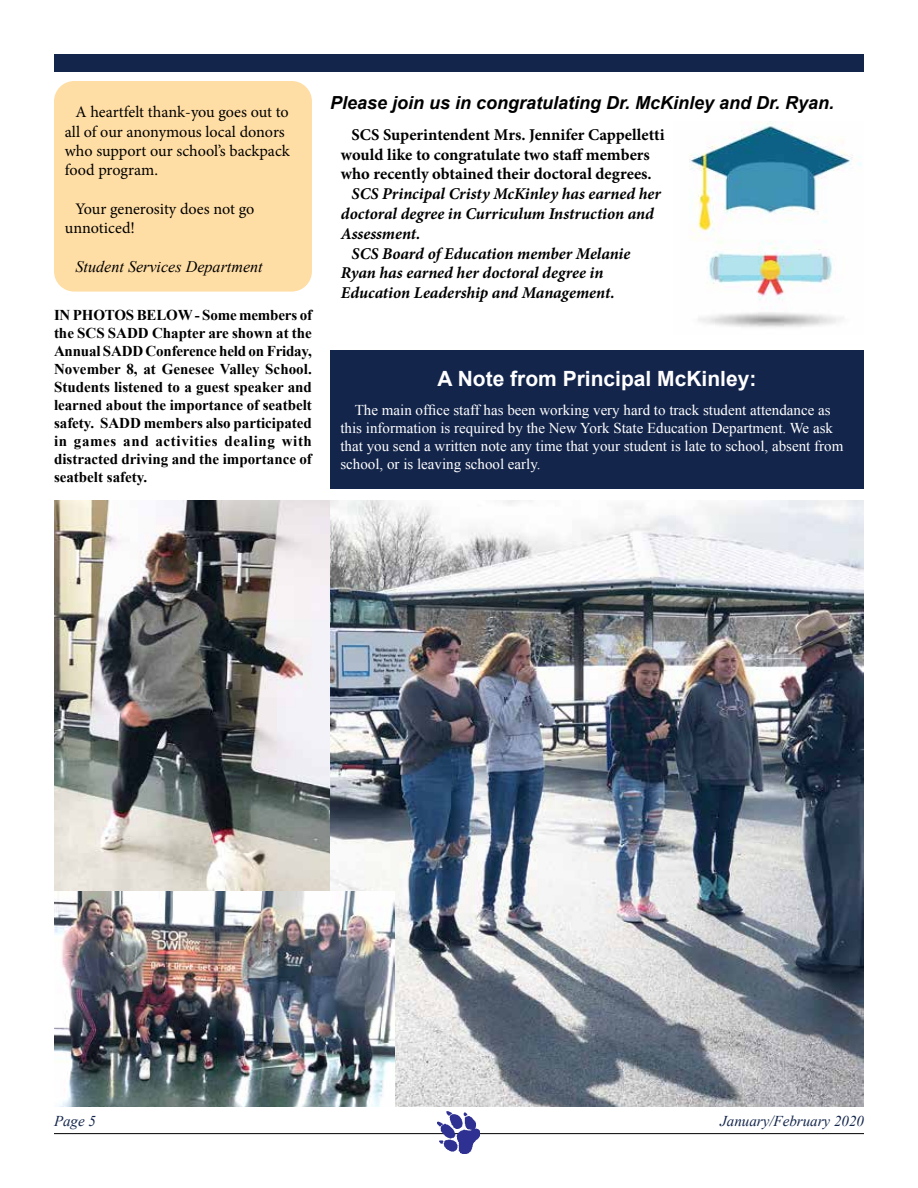
<style>
.page{position:relative;width:918px;height:1188px;background:#fff}
.page>*{position:absolute;margin:0;border:0;box-sizing:border-box;transform-origin:0 0}
.t1{font:700 21px "Arial";color:#fff}
.t2{font:italic 700 18px "Arial";color:#000}
.t3{font:italic 700 16.5px "Minion Pro";color:#000}
.t4{font:700 16.5px/19.8px "Minion Pro";color:#000}
.t5{font:16.2px/19.4px "Minion Pro";letter-spacing:-.005em;color:#000}
.t6{font:italic 16.2px "Times New Roman";color:#000}
.t7{font:700 15px/18px "Times New Roman";color:#000;text-align:justify}
.t8{font:15px/18px "Times New Roman";color:#fff}
.t9{font:italic 15px "Times New Roman";color:#13254b}
</style>
<div class="page">
<div style="left:54px;top:54px;width:810px;height:18px;background:#13254b"></div>
<hr style="left:54px;top:1133px;width:810px;height:1px;background:#000">
<img style="left:437px;top:1112px;width:43px;height:42px">
<div style="left:330px;top:351px;width:534px;height:138px;background:#13254b"></div>
<div style="left:54px;top:81px;width:258px;height:211px;background:#ffdea5;border-radius:20px"></div>
<img style="left:54px;top:501px;width:276px;height:390px">
<img style="left:330px;top:501px;width:534px;height:606px">
<img style="left:54px;top:891px;width:341px;height:216px">
<img style="left:689px;top:123px;width:173px;height:205px">
<p class="t5" style="left:65px;top:103px;width:226px;text-indent:11px">A heartfelt thank-you goes out to all of our anonymous local donors who support our school’s backpack food program.</p>
<p class="t5" style="left:65px;top:199px;width:191px;text-indent:11px">Your generosity does not go unnoticed!</p>
<p class="t6" style="left:76px;top:256px;width:189px">Student Services Department</p>
<p class="t7" style="left:54px;top:305px;width:260px">IN PHOTOS BELOW - Some members of the SCS SADD Chapter are shown at the Annual SADD Conference held on Friday, November 8, at Genesee Valley School.<br>Students listened to a guest speaker and learned about the importance of seatbelt safety. SADD members also participated in games and activities dealing with distracted driving and the importance of seatbelt safety.</p>
<p class="t2" style="left:330px;top:91px;width:506px">Please join us in congratulating Dr. McKinley and Dr. Ryan.</p>
<p class="t4" style="left:341px;top:124px;width:325px;text-indent:11px">SCS Superintendent Mrs. Jennifer Cappelletti would like to congratulate two staff members who recently obtained their doctoral degrees.</p>
<p class="t3" style="left:352px;top:182px;width:311px">SCS Principal Cristy McKinley has earned her</p>
<p class="t3" style="left:341px;top:202px;width:315px">doctoral degree in Curriculum Instruction and</p>
<p class="t3" style="left:341px;top:222px;width:81px">Assessment.</p>
<p class="t3" style="left:352px;top:241px;width:280px">SCS Board of Education member Melanie</p>
<p class="t3" style="left:341px;top:261px;width:264px">Ryan has earned her doctoral degree in</p>
<p class="t3" style="left:341px;top:281px;width:275px">Education Leadership and Management.</p>
<h1 class="t1" style="left:438px;top:365px;width:320px">A Note from Principal McKinley:</h1>
<p class="t8" style="left:340px;top:400px;width:504px;text-indent:14px">The main office staff has been working very hard to track student attendance as this information is required by the New York State Education Department. We ask that you send a written note any time that your student is late to school, absent from school, or is leaving school early.</p>
<p class="t9" style="left:54px;top:1111px;width:44px">Page 5</p>
<p class="t9" style="left:720px;top:1111px;width:145px">January/February 2020</p>
</div>
